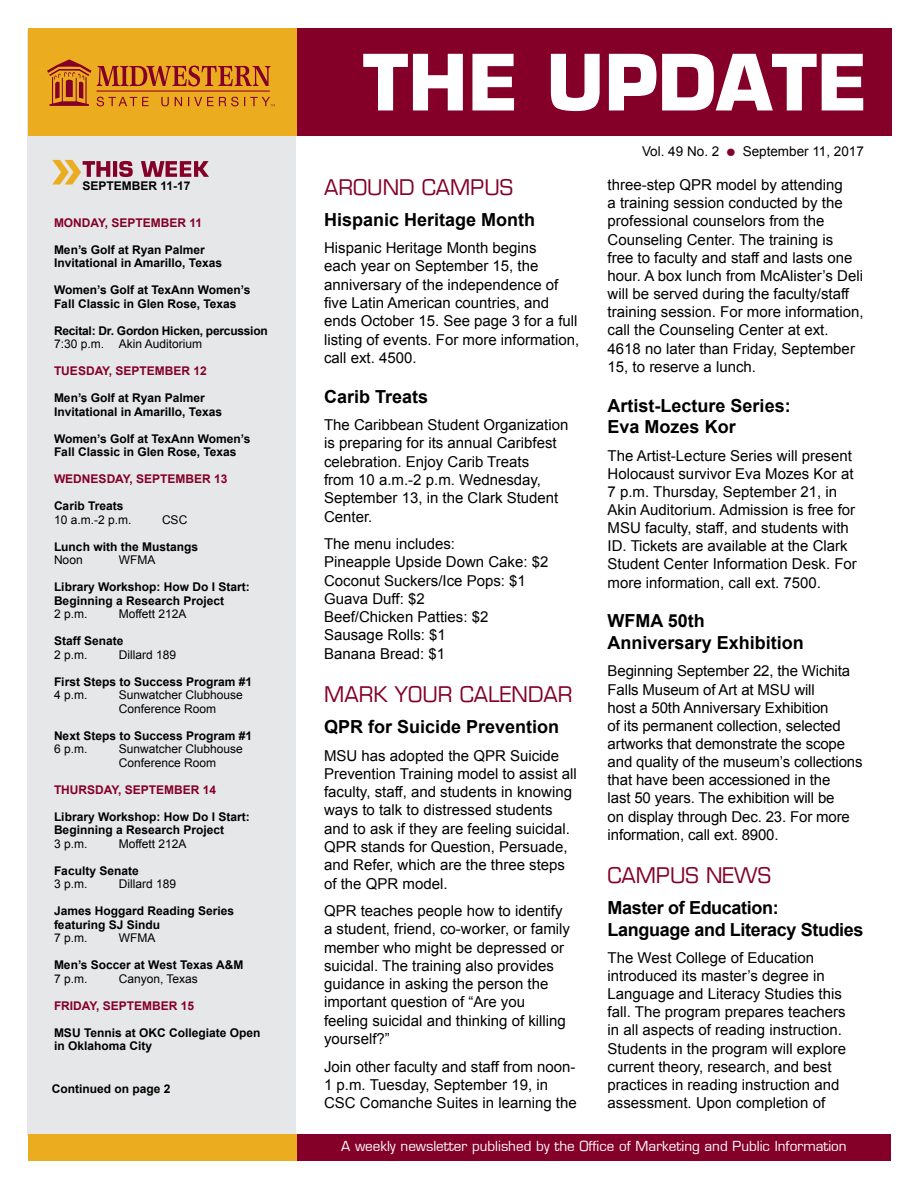
<style>
.page{position:relative;width:918px;height:1188px;background:#fff}
.page>*{position:absolute;margin:0;border:0;box-sizing:border-box;transform-origin:0 0}
.t1{font:21px "Eurostile";color:#840029}
.t2{font:700 18px/21.8px "Arial";color:#000}
.t3{font:700 18px/21.8px "Arial";letter-spacing:-.02em;color:#000}
.t4{font:15px/18.1px "Arial";color:#000}
.t5{font:13.5px "Eurostile";color:#fff}
.t6{font:13.5px "Arial";color:#000}
.t7{font:700 12px/13.5px "Arial";color:#000}
.t8{font:12px/13.5px "Arial";color:#000}
.t9{font:700 12px "Arial";color:#840029}
.t10{font:700 12px "Arial";letter-spacing:-.02em;color:#000}
.s1{color:#840029}
</style>
<div class="page">
<div style="left:28px;top:31px;width:268px;height:1105px;background:#e6e7e8"></div>
<div style="left:297px;top:28px;width:594px;height:108px;background:#840029"></div>
<svg style="left:363px;top:54px;width:500px;height:57px"></svg>
<div style="left:28px;top:28px;width:269px;height:108px;background:#ebac20"></div>
<div style="left:297px;top:1134px;width:594px;height:27px;background:#840029"></div>
<div style="left:28px;top:1134px;width:269px;height:27px;background:#ebac20"></div>
<svg style="left:47px;top:59px;width:228px;height:47px"></svg>
<img style="left:52px;top:159px;width:31px;height:26px">
<svg style="left:83px;top:161px;width:126px;height:16px"></svg>
<p class="t7" style="left:83px;top:179px;width:110px">SEPTEMBER 11-17</p>
<h1 class="t1" style="left:324px;top:175px;width:190px">AROUND CAMPUS</h1>
<p class="t2" style="left:324px;top:209px;width:213px">Hispanic Heritage Month</p>
<p class="t4" style="left:324px;top:239px;width:257px">Hispanic Heritage Month begins<br>each year on September 15, the anniversary of the independence of five Latin American countries, and ends October 15. See page 3 for a full listing of events. For more information, call ext. 4500.</p>
<p class="t2" style="left:324px;top:386px;width:106px">Carib Treats</p>
<p class="t4" style="left:324px;top:416px;width:246px">The Caribbean Student Organization is preparing for its annual Caribfest celebration. Enjoy Carib Treats<br>from 10 a.m.-2 p.m. Wednesday,<br>September 13, in the Clark Student<br>Center.</p>
<p class="t4" style="left:324px;top:535px;width:226px">The menu includes:<br>Pineapple Upside Down Cake: $2<br>Coconut Suckers/Ice Pops: $1<br>Guava Duff: $2<br>Beef/Chicken Patties: $2<br>Sausage Rolls: $1<br>Banana Bread: $1</p>
<h1 class="t1" style="left:324px;top:682px;width:250px">MARK YOUR CALENDAR</h1>
<p class="t2" style="left:324px;top:717px;width:237px">QPR for Suicide Prevention</p>
<p class="t4" style="left:324px;top:746px;width:254px">MSU has adopted the QPR Suicide Prevention Training model to assist all faculty, staff, and students in knowing ways to talk to distressed students and to ask if they are feeling suicidal.<br>QPR stands for Question, Persuade, and Refer, which are the three steps of the QPR model.</p>
<p class="t4" style="left:324px;top:902px;width:247px">QPR teaches people how to identify a student, friend, co-worker, or family member who might be depressed or suicidal. The training also provides guidance in asking the person the important question of “Are you feeling suicidal and thinking of killing yourself?”</p>
<p class="t4" style="left:324px;top:1057px;width:254px">Join other faculty and staff from noon-<br>1 p.m. Tuesday, September 19, in<br>CSC Comanche Suites in learning the</p>
<p class="t9" style="left:54px;top:215px;width:150px">MONDAY, SEPTEMBER 11</p>
<p class="t7" style="left:54px;top:243px;width:170px">Men’s Golf at Ryan Palmer<br>Invitational in Amarillo, Texas</p>
<p class="t7" style="left:54px;top:284px;width:198px">Women’s Golf at TexAnn Women’s<br>Fall Classic in Glen Rose, Texas</p>
<p class="t10" style="left:54px;top:323px;width:215px">Recital: Dr. Gordon Hicken, percussion</p>
<p class="t8" style="left:54px;top:338px;width:150px">7:30 p.m. Akin Auditorium</p>
<p class="t9" style="left:54px;top:363px;width:154px">TUESDAY, SEPTEMBER 12</p>
<p class="t7" style="left:54px;top:392px;width:170px">Men’s Golf at Ryan Palmer<br>Invitational in Amarillo, Texas</p>
<p class="t7" style="left:54px;top:432px;width:198px">Women’s Golf at TexAnn Women’s<br>Fall Classic in Glen Rose, Texas</p>
<p class="t9" style="left:54px;top:471px;width:175px">WEDNESDAY, SEPTEMBER 13</p>
<p class="t7" style="left:54px;top:500px;width:71px">Carib Treats</p>
<p class="t8" style="left:54px;top:513px;width:79px">10 a.m.-2 p.m.</p>
<p class="t8" style="left:162px;top:513px;width:27px">CSC</p>
<p class="t7" style="left:54px;top:540px;width:146px">Lunch with the Mustangs</p>
<p class="t8" style="left:54px;top:554px;width:30px">Noon</p>
<p class="t8" style="left:119px;top:554px;width:38px">WFMA</p>
<p class="t7" style="left:54px;top:581px;width:197px">Library Workshop: How Do I Start:<br>Beginning a Research Project</p>
<p class="t8" style="left:54px;top:608px;width:35px">2 p.m.</p>
<p class="t8" style="left:119px;top:608px;width:69px">Moffett 212A</p>
<p class="t7" style="left:54px;top:635px;width:71px">Staff Senate</p>
<p class="t8" style="left:54px;top:648px;width:35px">2 p.m.</p>
<p class="t8" style="left:119px;top:648px;width:59px">Dillard 189</p>
<p class="t7" style="left:54px;top:675px;width:200px">First Steps to Success Program #1</p>
<p class="t8" style="left:54px;top:689px;width:35px">4 p.m.</p>
<p class="t8" style="left:119px;top:689px;width:126px">Sunwatcher Clubhouse<br>Conference Room</p>
<p class="t7" style="left:54px;top:729px;width:200px">Next Steps to Success Program #1</p>
<p class="t8" style="left:54px;top:743px;width:35px">6 p.m.</p>
<p class="t8" style="left:119px;top:743px;width:126px">Sunwatcher Clubhouse<br>Conference Room</p>
<p class="t9" style="left:54px;top:782px;width:164px">THURSDAY, SEPTEMBER 14</p>
<p class="t7" style="left:54px;top:810px;width:197px">Library Workshop: How Do I Start:<br>Beginning a Research Project</p>
<p class="t8" style="left:54px;top:837px;width:35px">3 p.m.</p>
<p class="t8" style="left:119px;top:837px;width:69px">Moffett 212A</p>
<p class="t7" style="left:54px;top:864px;width:86px">Faculty Senate</p>
<p class="t8" style="left:54px;top:878px;width:35px">3 p.m.</p>
<p class="t8" style="left:119px;top:878px;width:59px">Dillard 189</p>
<p class="t7" style="left:54px;top:905px;width:182px">James Hoggard Reading Series featuring SJ Sindu</p>
<p class="t8" style="left:54px;top:932px;width:35px">7 p.m.</p>
<p class="t8" style="left:119px;top:932px;width:38px">WFMA</p>
<p class="t7" style="left:54px;top:959px;width:191px">Men’s Soccer at West Texas A&amp;M</p>
<p class="t8" style="left:54px;top:972px;width:35px">7 p.m.</p>
<p class="t8" style="left:119px;top:972px;width:81px">Canyon, Texas</p>
<p class="t9" style="left:54px;top:998px;width:142px">FRIDAY, SEPTEMBER 15</p>
<p class="t7" style="left:54px;top:1026px;width:208px">MSU Tennis at OKC Collegiate Open in Oklahoma City</p>
<p class="t7" style="left:52px;top:1082px;width:120px">Continued on page 2</p>
<p class="t6" style="left:642px;top:142px;width:223px">Vol. 49 No. 2 <span class="s1">●</span> September 11, 2017</p>
<p class="t4" style="left:608px;top:176px;width:257px">three-step QPR model by attending<br>a training session conducted by the professional counselors from the Counseling Center. The training is<br>free to faculty and staff and lasts one hour. A box lunch from McAlister’s Deli will be served during the faculty/staff training session. For more information, call the Counseling Center at ext.<br>4618 no later than Friday, September 15, to reserve a lunch.</p>
<p class="t2" style="left:608px;top:395px;width:185px">Artist-Lecture Series:<br>Eva Mozes Kor</p>
<p class="t4" style="left:608px;top:446px;width:251px">The Artist-Lecture Series will present Holocaust survivor Eva Mozes Kor at 7 p.m. Thursday, September 21, in Akin Auditorium. Admission is free for MSU faculty, staff, and students with ID. Tickets are available at the Clark Student Center Information Desk. For more information, call ext. 7500.</p>
<p class="t2" style="left:608px;top:611px;width:198px">WFMA 50th<br>Anniversary Exhibition</p>
<p class="t4" style="left:608px;top:662px;width:256px">Beginning September 22, the Wichita Falls Museum of Art at MSU will<br>host a 50th Anniversary Exhibition<br>of its permanent collection, selected artworks that demonstrate the scope and quality of the museum’s collections that have been accessioned in the<br>last 50 years. The exhibition will be<br>on display through Dec. 23. For more information, call ext. 8900.</p>
<h1 class="t1" style="left:608px;top:863px;width:165px">CAMPUS NEWS</h1>
<p class="t3" style="left:608px;top:897px;width:257px">Master of Education:<br>Language and Literacy Studies</p>
<p class="t4" style="left:608px;top:949px;width:240px">The West College of Education introduced its master’s degree in Language and Literacy Studies this fall. The program prepares teachers in all aspects of reading instruction.<br>Students in the program will explore current theory, research, and best practices in reading instruction and assessment. Upon completion of</p>
<p class="t5" style="left:341px;top:1138px;width:507px">A weekly newsletter published by the Office of Marketing and Public Information</p>
</div>
